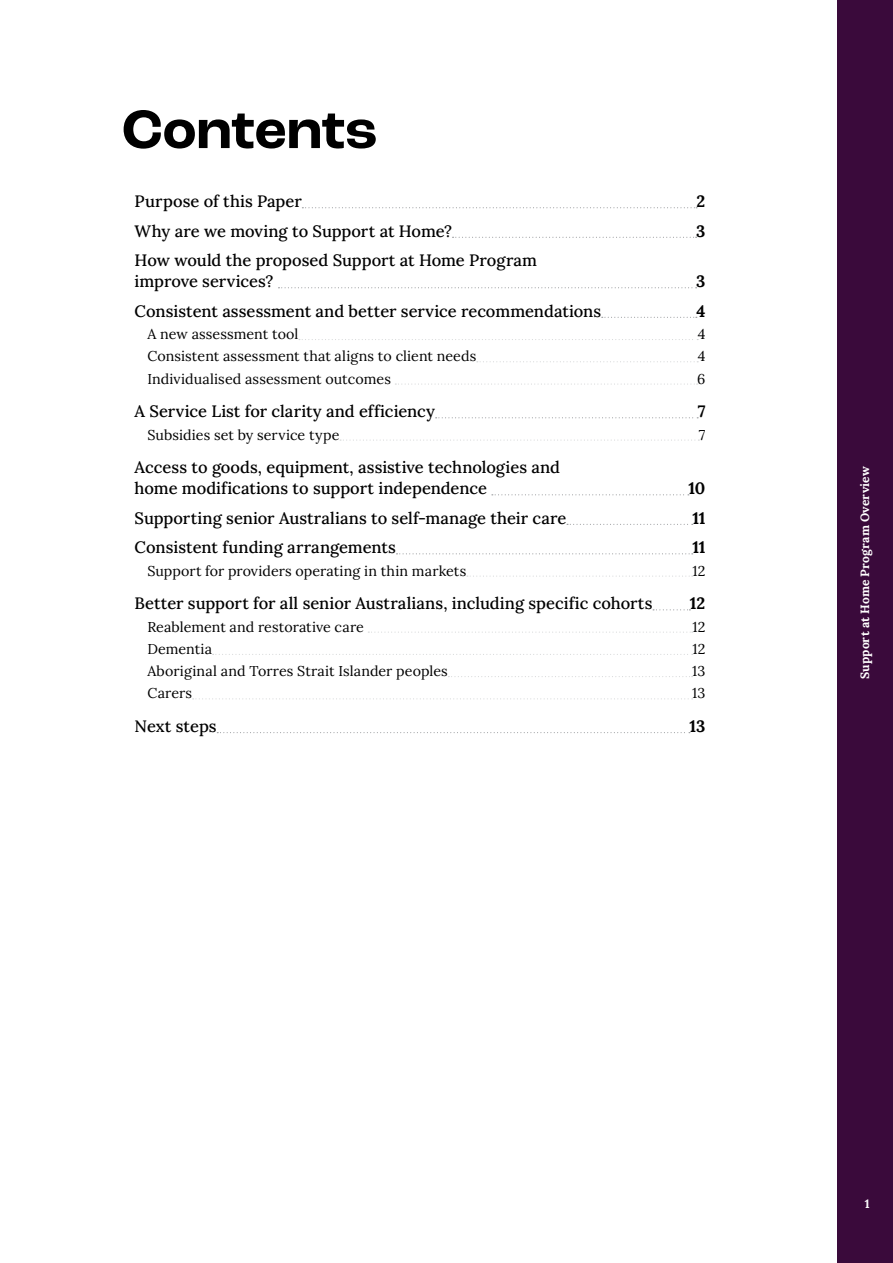
<style>
.page{position:relative;width:893px;height:1263px;background:#fff}
.page>*{position:absolute;margin:0;border:0;box-sizing:border-box;transform-origin:0 0}
.TOC_Head{font:700 57px "Roc Grotesk";color:#000}
.t1{font:500 16.5px/21px "Lora";color:#000}
.t2{font:700 16.5px "Lora";letter-spacing:-.015em;color:#000}
.t3{font:14.25px "Lora";letter-spacing:.005em;color:#000}
.t4{font:700 12px "Lora";letter-spacing:.01em;color:#fff}
</style>
<div class="page">
<svg style="left:302px;top:207px;width:395px;height:1px"></svg>
<svg style="left:453px;top:237px;width:244px;height:1px"></svg>
<svg style="left:278px;top:287px;width:419px;height:1px"></svg>
<svg style="left:602px;top:317px;width:95px;height:1px"></svg>
<svg style="left:299px;top:339px;width:399px;height:1px"></svg>
<svg style="left:477px;top:361px;width:221px;height:1px"></svg>
<svg style="left:395px;top:383px;width:303px;height:2px"></svg>
<svg style="left:436px;top:417px;width:262px;height:1px"></svg>
<svg style="left:340px;top:439px;width:359px;height:2px"></svg>
<svg style="left:492px;top:494px;width:197px;height:1px"></svg>
<svg style="left:567px;top:524px;width:126px;height:1px"></svg>
<svg style="left:396px;top:553px;width:297px;height:1px"></svg>
<svg style="left:467px;top:576px;width:226px;height:1px"></svg>
<svg style="left:653px;top:609px;width:37px;height:1px"></svg>
<svg style="left:368px;top:632px;width:325px;height:1px"></svg>
<svg style="left:213px;top:654px;width:480px;height:1px"></svg>
<svg style="left:448px;top:676px;width:245px;height:1px"></svg>
<svg style="left:193px;top:698px;width:500px;height:1px"></svg>
<svg style="left:217px;top:732px;width:473px;height:1px"></svg>
<div style="left:838px;top:0;width:55px;height:1263px;background:#3a0a3b"></div>
<p class="TOC_Head" style="left:122px;top:94px;width:257px">Contents</p>
<p class="t1" style="left:135px;top:190px;width:169px">Purpose of this Paper</p>
<p class="t2" style="left:697px;top:189px;width:10px">2</p>
<p class="t1" style="left:135px;top:219px;width:319px">Why are we moving to Support at Home?</p>
<p class="t2" style="left:696px;top:218px;width:11px">3</p>
<p class="t1" style="left:135px;top:249px;width:404px">How would the proposed Support at Home Program improve services?</p>
<p class="t2" style="left:696px;top:269px;width:11px">3</p>
<p class="t1" style="left:135px;top:299px;width:468px">Consistent assessment and better service recommendations</p>
<p class="t2" style="left:696px;top:298px;width:11px">4</p>
<p class="t3" style="left:147px;top:323px;width:152px">A new assessment tool</p>
<p class="t3" style="left:698px;top:323px;width:9px">4</p>
<p class="t3" style="left:147px;top:345px;width:330px">Consistent assessment that aligns to client needs</p>
<p class="t3" style="left:698px;top:345px;width:9px">4</p>
<p class="t3" style="left:147px;top:368px;width:245px">Individualised assessment outcomes</p>
<p class="t3" style="left:697px;top:368px;width:10px">6</p>
<p class="t1" style="left:135px;top:400px;width:302px">A Service List for clarity and efficiency</p>
<p class="t2" style="left:698px;top:399px;width:9px">7</p>
<p class="t3" style="left:147px;top:424px;width:194px">Subsidies set by service type</p>
<p class="t3" style="left:699px;top:424px;width:8px">7</p>
<p class="t1" style="left:135px;top:456px;width:427px">Access to goods, equipment, assistive technologies and home modifications to support independence</p>
<p class="t2" style="left:688px;top:476px;width:18px">10</p>
<p class="t1" style="left:135px;top:506px;width:433px">Supporting senior Australians to self-manage their care</p>
<p class="t2" style="left:692px;top:505px;width:15px">11</p>
<p class="t1" style="left:135px;top:536px;width:263px">Consistent funding arrangements</p>
<p class="t2" style="left:692px;top:535px;width:15px">11</p>
<p class="t3" style="left:147px;top:560px;width:320px">Support for providers operating in thin markets</p>
<p class="t3" style="left:692px;top:560px;width:15px">12</p>
<p class="t1" style="left:135px;top:592px;width:519px">Better support for all senior Australians, including specific cohorts</p>
<p class="t2" style="left:690px;top:591px;width:17px">12</p>
<p class="t3" style="left:147px;top:616px;width:218px">Reablement and restorative care</p>
<p class="t3" style="left:692px;top:616px;width:15px">12</p>
<p class="t3" style="left:147px;top:638px;width:66px">Dementia</p>
<p class="t3" style="left:692px;top:638px;width:15px">12</p>
<p class="t3" style="left:147px;top:660px;width:302px">Aboriginal and Torres Strait Islander peoples</p>
<p class="t3" style="left:692px;top:660px;width:15px">13</p>
<p class="t3" style="left:147px;top:683px;width:46px">Carers</p>
<p class="t3" style="left:692px;top:683px;width:15px">13</p>
<p class="t1" style="left:135px;top:715px;width:84px">Next steps</p>
<p class="t2" style="left:689px;top:714px;width:17px">13</p>
<p class="t4" style="left:856px;top:679px;width:214px;rotate:-90deg">Support at Home Program Overview</p>
<p class="t4" style="left:865px;top:1194px;width:6px">1</p>
</div>
